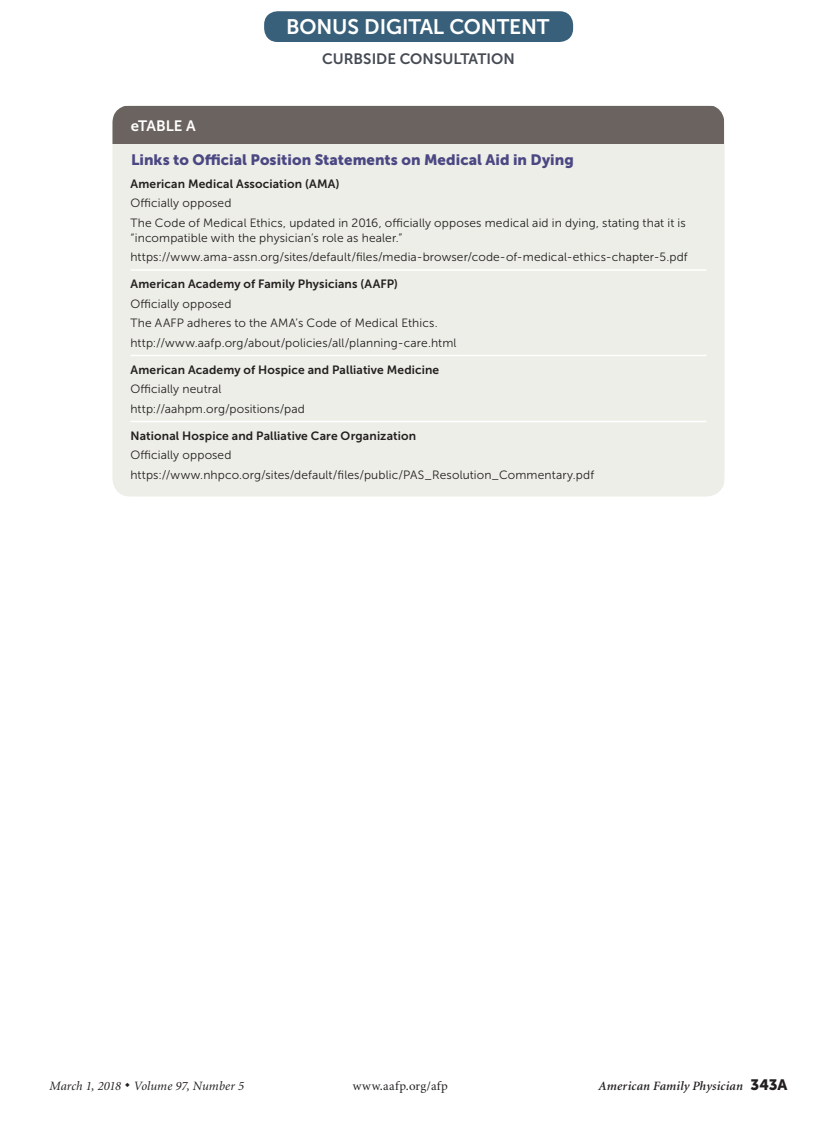
<style>
.page{position:relative;width:837px;height:1134px;background:#fff}
.page>*{position:absolute;margin:0;border:0;box-sizing:border-box;transform-origin:0 0}
.t1{font:21px "Museo Sans 700";letter-spacing:-.005em;color:#fff}
.table_title{font:15px "Museo Sans 900";letter-spacing:.005em;color:#4b4783}
.t2{font:15px "Museo Sans 700";color:#464b54}
.table{font:15px "Museo Sans 700";letter-spacing:-.005em;color:#fff}
.t3{font:italic 12.75px "Minion";letter-spacing:.01em;color:#231f20}
.t4{font:italic 600 12.75px "Minion";letter-spacing:.015em;color:#231f20}
.t5{font:12.75px "Minion";letter-spacing:.03em;color:#231f20}
.table_data{font:12px/15px "Museo Sans 300";letter-spacing:.01em;color:#231f20}
.table_data-2{font:12px "Museo Sans 700";letter-spacing:.01em;color:#231f20}
.s1{font-family:"Museo Sans 900";font-weight:400;font-style:normal;font-size:15px}
</style>
<div class="page">
<div style="left:112px;top:105px;width:612px;height:391px;background:#edeee7;border-radius:18px"></div>
<hr style="left:130px;top:355px;width:576px;height:1px;background:#fff">
<hr style="left:130px;top:421px;width:576px;height:1px;background:#fff">
<hr style="left:130px;top:269px;width:576px;height:2px;background:#fff">
<div style="left:112px;top:106px;width:612px;height:38px;background:#6b6360"></div>
<div style="left:264px;top:11px;width:309px;height:31px;background:#38607a;border-radius:14px"></div>
<p class="t1" style="left:286px;top:16px;width:265px">BONUS DIGITAL CONTENT</p>
<p class="t2" style="left:322px;top:50px;width:194px">CURBSIDE CONSULTATION</p>
<p class="table" style="left:131px;top:118px;width:66px">eTABLE A</p>
<p class="table_title" style="left:131px;top:151px;width:444px">Links to Official Position Statements on Medical Aid in Dying</p>
<p class="table_data-2" style="left:130px;top:177px;width:211px">American Medical Association (AMA)</p>
<p class="table_data" style="left:130px;top:195px;width:103px">Officially opposed</p>
<p class="table_data" style="left:130px;top:215px;width:557px">The Code of Medical Ethics, updated in 2016, officially opposes medical aid in dying, stating that it is “incompatible with the physician’s role as healer.”</p>
<p class="table_data" style="left:130px;top:249px;width:559px">https://www.ama-assn.org/sites/default/files/media-browser/code-of-medical-ethics-chapter-5.pdf</p>
<p class="table_data-2" style="left:130px;top:277px;width:269px">American Academy of Family Physicians (AAFP)</p>
<p class="table_data" style="left:130px;top:296px;width:103px">Officially opposed</p>
<p class="table_data" style="left:130px;top:315px;width:309px">The AAFP adheres to the AMA’s Code of Medical Ethics.</p>
<p class="table_data" style="left:130px;top:335px;width:328px">http://www.aafp.org/about/policies/all/planning-care.html</p>
<p class="table_data-2" style="left:130px;top:363px;width:310px">American Academy of Hospice and Palliative Medicine</p>
<p class="table_data" style="left:130px;top:381px;width:93px">Officially neutral</p>
<p class="table_data" style="left:130px;top:401px;width:176px">http://aahpm.org/positions/pad</p>
<p class="table_data-2" style="left:130px;top:429px;width:287px">National Hospice and Palliative Care Organization</p>
<p class="table_data" style="left:130px;top:447px;width:103px">Officially opposed</p>
<p class="table_data" style="left:130px;top:467px;width:465px">https://www.nhpco.org/sites/default/files/public/PAS_Resolution_Commentary.pdf</p>
<p class="t3" style="left:50px;top:1080px;width:196px">March 1, 2018 ◆ Volume 97, Number 5</p>
<p class="t5" style="left:353px;top:1080px;width:97px">www.aafp.org/afp</p>
<p class="t4" style="left:599px;top:1080px;width:190px">American Family Physician <span class="s1">343A</span></p>
</div>
